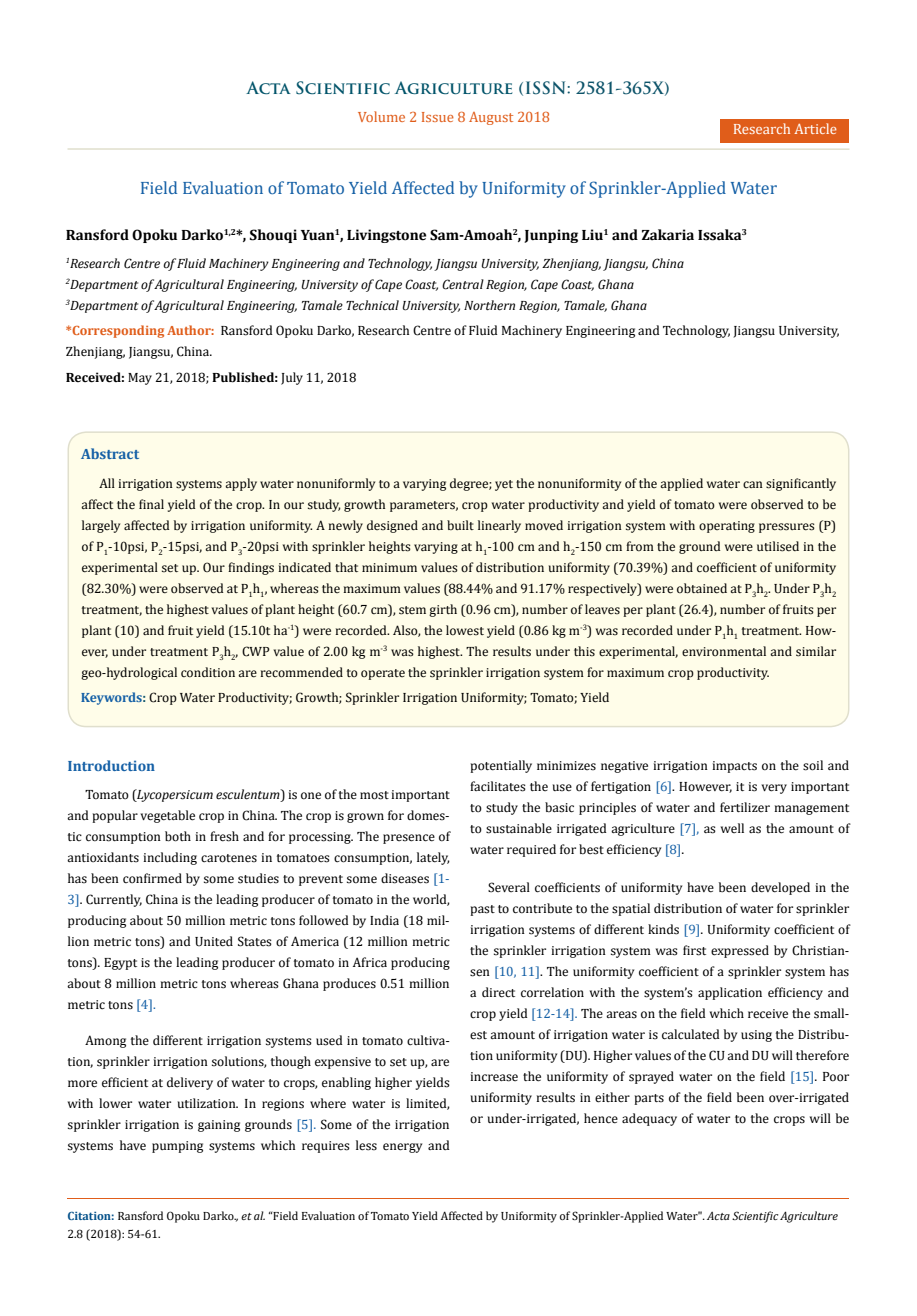
<style>
.page{position:relative;width:917px;height:1316px;background:#fff}
.page>*{position:absolute;margin:0;border:0;box-sizing:border-box;transform-origin:0 0}
.t1{font:18px "Cambria";color:#1560a6}
.t2{font:700 16.5px "Trajan Pro";color:#02546a}
.t3{font:700 15px "Cambria";color:#000}
.t4{font:15px "Cambria";color:#e05d1a}
.t5{font:700 15px "Cambria";color:#1560a6}
.t6{font:15px "Cambria";color:#fff}
.t7{font:13.5px/21px "Cambria";color:#000;text-align:justify}
.t8{font:italic 13.5px/21px "Cambria";color:#000}
.t9{font:12px/18px "Cambria";color:#000}
.s1{color:#0e546a}
.s2{font-weight:700;color:#e05d1a}
.s3{font-weight:700}
.s4{font-weight:700;color:#1560a6}
.s5{font-weight:700;color:#0e546a}
.s6{font-style:italic}
.s7{color:#1560a6}
.s8{font-weight:700;color:#035089}
</style>
<div class="page">
<div style="left:720px;top:119px;width:129px;height:23px;background:#e05d1a"></div>
<hr style="left:67px;top:1198px;width:782px;height:1px;background:#e05d1a">
<hr style="left:67px;top:148px;width:782px;height:2px;background:#e0dfcd">
<div style="left:68px;top:432px;width:780px;height:294px;background:#fffde9;border-radius:18px"></div>
<div style="left:67px;top:431px;width:782px;height:296px;border:2px solid #e0dfcd;border-radius:18px"></div>
<p class="t2" style="left:247px;top:77px;width:424px">Acta Scientific Agriculture <span class="s1">(ISSN: 2581-365X)</span></p>
<p class="t4" style="left:357px;top:108px;width:194px">Volume 2 Issue 8 August 2018</p>
<p class="t6" style="left:732px;top:120px;width:106px">Research Article</p>
<h1 class="t1" style="left:140px;top:177px;width:638px">Field Evaluation of Tomato Yield Affected by Uniformity of Sprinkler-Applied Water</h1>
<p class="t3" style="left:66px;top:224px;width:682px">Ransford Opoku Darko<sup>1,2</sup>*, Shouqi Yuan<sup>1</sup>, Livingstone Sam-Amoah<sup>2</sup>, Junping Liu<sup>1</sup> and Zakaria Issaka<sup>3</sup></p>
<p class="t8" style="left:66px;top:252px;width:619px"><sup>1</sup>Research Centre of Fluid Machinery Engineering and Technology, Jiangsu University, Zhenjiang, Jiangsu, China<br><sup>2</sup>Department of Agricultural Engineering, University of Cape Coast, Central Region, Cape Coast, Ghana<br><sup>3</sup>Department of Agricultural Engineering, Tamale Technical University, Northern Region, Tamale, Ghana</p>
<p class="t7" style="left:66px;top:320px;width:775px"><span class="s2">*Corresponding Author:</span> Ransford Opoku Darko, Research Centre of Fluid Machinery Engineering and Technology, Jiangsu University,<br>Zhenjiang, Jiangsu, China.</p>
<p class="t7" style="left:66px;top:366px;width:292px"><span class="s3">Received:</span> May 21, 2018; <span class="s3">Published:</span> July 11, 2018</p>
<p class="t5" style="left:81px;top:443px;width:60px">Abstract</p>
<p class="t7" style="left:81px;top:472px;width:756px;text-indent:18px">All irrigation systems apply water nonuniformly to a varying degree; yet the nonuniformity of the applied water can significantly affect the final yield of the crop. In our study, growth parameters, crop water productivity and yield of tomato were observed to be largely affected by irrigation uniformity. A newly designed and built linearly moved irrigation system with operating pressures (P) of P<sub>1</sub>-10psi, P<sub>2</sub>-15psi, and P<sub>3</sub>-20psi with sprinkler heights varying at h<sub>1</sub>-100 cm and h<sub>2</sub>-150 cm from the ground were utilised in the experimental set up. Our findings indicated that minimum values of distribution uniformity (70.39%) and coefficient of uniformity (82.30%) were observed at P<sub>1</sub>h<sub>1</sub>, whereas the maximum values (88.44% and 91.17% respectively) were obtained at P<sub>3</sub>h<sub>2</sub>. Under P<sub>3</sub>h<sub>2 </sub>treatment, the highest values of plant height (60.7 cm), stem girth (0.96 cm), number of leaves per plant (26.4), number of fruits per plant (10) and fruit yield (15.10t ha<sup>-1</sup>) were recorded. Also, the lowest yield (0.86 kg m<sup>-3</sup>) was recorded under P<sub>1</sub>h<sub>1</sub> treatment. How&shy;ever, under treatment P<sub>3</sub>h<sub>2</sub>, CWP value of 2.00 kg m<sup>-3</sup> was highest. The results under this experimental, environmental and similar geo-hydrological condition are recommended to operate the sprinkler irrigation system for maximum crop productivity.</p>
<p class="t7" style="left:81px;top:687px;width:530px"><span class="s4">Keywords</span><span class="s5">:</span> Crop Water Productivity; Growth; Sprinkler Irrigation Uniformity; Tomato; Yield</p>
<p class="t5" style="left:67px;top:755px;width:89px">Introduction</p>
<p class="t7" style="left:67px;top:784px;width:384px;text-indent:18px">Tomato (<span class="s6">Lycopersicum esculentum</span>) is one of the most important and popular vegetable crop in China. The crop is grown for domes&shy;tic consumption both in fresh and for processing. The presence of antioxidants including carotenes in tomatoes consumption, lately, has been confirmed by some studies to prevent some diseases <span class="s7">[1- 3]</span>. Currently, China is the leading producer of tomato in the world, producing about 50 million metric tons followed by India (18 mil&shy;lion metric tons) and United States of America (12 million metric tons). Egypt is the leading producer of tomato in Africa producing about 8 million metric tons whereas Ghana produces 0.51 million metric tons <span class="s7">[4].</span></p>
<p class="t7" style="left:67px;top:1029px;width:384px;text-indent:18px">Among the different irrigation systems used in tomato cultiva&shy;tion, sprinkler irrigation solutions, though expensive to set up, are more efficient at delivery of water to crops, enabling higher yields with lower water utilization. In regions where water is limited, sprinkler irrigation is gaining grounds <span class="s7">[5].</span> Some of the irrigation systems have pumping systems which requires less energy and</p>
<p class="t7" style="left:470px;top:755px;width:381px">potentially minimizes negative irrigation impacts on the soil and facilitates the use of fertigation <span class="s7">[6]</span>. However, it is very important to study the basic principles of water and fertilizer management to sustainable irrigated agriculture <span class="s7">[7],</span> as well as the amount of water required for best efficiency <span class="s7">[8]</span>.</p>
<p class="t7" style="left:470px;top:876px;width:381px;text-indent:18px">Several coefficients of uniformity have been developed in the past to contribute to the spatial distribution of water for sprinkler irrigation systems of different kinds <span class="s7">[9]</span>. Uniformity coefficient of the sprinkler irrigation system was first expressed by Christian&shy;sen <span class="s7">[10, 11]</span>. The uniformity coefficient of a sprinkler system has a direct correlation with the system’s application efficiency and crop yield <span class="s7">[12-14].</span> The areas on the field which receive the small&shy;est amount of irrigation water is calculated by using the Distribu&shy;tion uniformity (DU). Higher values of the CU and DU will therefore increase the uniformity of sprayed water on the field <span class="s7">[15]</span>. Poor uniformity results in either parts of the field been over-irrigated or under-irrigated, hence adequacy of water to the crops will be</p>
<p class="t9" style="left:67px;top:1206px;width:771px"><span class="s8">Citation:</span> Ransford Opoku Darko.<span class="s6">, et al.</span> “Field Evaluation of Tomato Yield Affected by Uniformity of Sprinkler-Applied Water". <span class="s6">Acta Scientific Agriculture<br></span>2.8 (2018): 54-61.</p>
</div>
